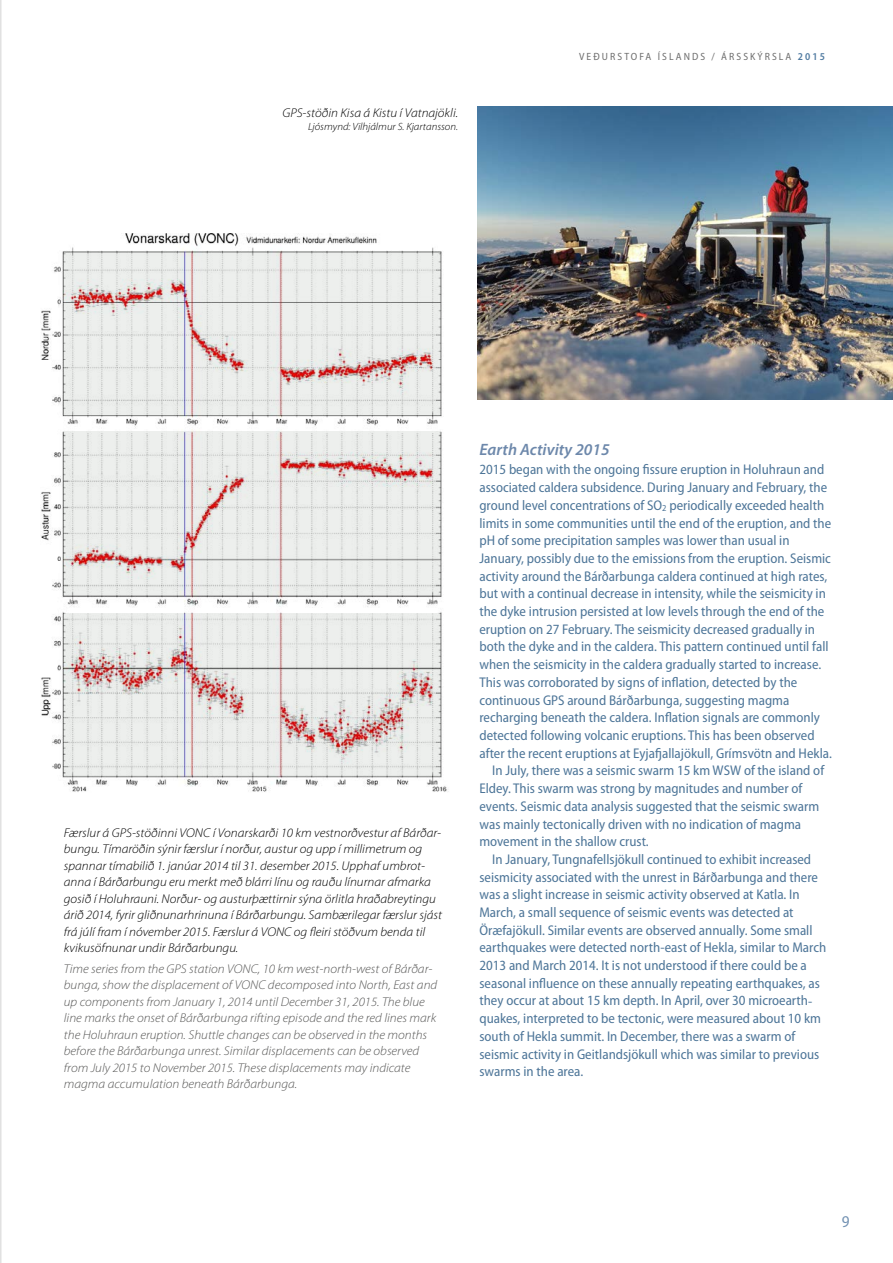
<style>
.page{position:relative;width:893px;height:1263px;background:#fff}
.page>*{position:absolute;margin:0;border:0;box-sizing:border-box;transform-origin:0 0}
.t1{font:italic 600 16.5px "Myriad Pro";color:#6d88ab}
.t2{font:semi-condensed 16.5px "Myriad Pro";color:#7392b3}
.t3{font:semi-condensed 14.1px "Myriad Pro";color:#4d7598}
.t4{font:italic 300 12.75px/16.5px "Myriad Pro";color:#000;scale:1.05 1}
.t5{font:italic 300 12.75px/16.5px "Myriad Pro";color:#575756;scale:1.05 1}
.t6{font:italic 300 10.5px "Myriad Pro";color:#000;scale:1.05 1}
.t7{font:semi-condensed 10.5px "Myriad Pro";letter-spacing:.2em;color:#6f6f6f}
.s1{font-weight:600;color:#517ba1}
</style>
<div class="page">
<img style="left:40px;top:233px;width:409px;height:559px">
<img style="left:477px;top:106px;width:416px;height:294px">
<hr style="left:0;top:0;width:2px;height:1263px;background:#e1e1e1">
<p class="t4" style="left:282px;top:105px;width:169px">GPS-stöðin Kisa á Kistu í Vatnajökli.</p>
<p class="t6" style="left:308px;top:121px;width:144px">Ljósmynd: Vilhjálmur S. Kjartansson.</p>
<p class="t7" style="left:579px;top:50px;width:247px">VEÐURSTOFA ÍSLANDS / ÁRSSKÝRSLA <span class="s1">2015</span></p>
<p class="t4" style="left:64px;top:824px;width:362px">Færslur á GPS-stöðinni VONC í Vonarskarði 10 km vestnorðvestur af Bárðar&shy;bungu. Tímaröðin sýnir færslur í norður, austur og upp í millimetrum og spannar tímabilið 1. janúar 2014 til 31. desember 2015. Upphaf umbrot&shy;anna í Bárðarbungu eru merkt með blárri línu og rauðu línurnar afmarka gosið í Holuhrauni. Norður- og austurþættirnir sýna örlitla hraðabreytingu árið 2014, fyrir gliðnunarhrinuna í Bárðarbungu. Sambærilegar færslur sjást frá júlí fram í nóvember 2015. Færslur á VONC og fleiri stöðvum benda til kvikusöfnunar undir Bárðarbungu.</p>
<p class="t5" style="left:64px;top:961px;width:357px">Time series from the GPS station VONC, 10 km west-north-west of Bárðar&shy;bunga, show the displacement of VONC decomposed into North, East and up components from January 1, 2014 until December 31, 2015. The blue line marks the onset of Bárðarbunga rifting episode and the red lines mark the Holuhraun eruption. Shuttle changes can be observed in the months before the Bárðarbunga unrest. Similar displacements can be observed from July 2015 to November 2015. These displacements may indicate magma accumulation beneath Bárðarbunga.</p>
<p class="t1" style="left:479px;top:441px;width:132px">Earth Activity 2015</p>
<p class="t3" style="left:479px;top:462px;width:346px">2015 began with the ongoing fissure eruption in Holuhraun and</p>
<p class="t3" style="left:479px;top:480px;width:349px">associated caldera subsidence. During January and February, the</p>
<p class="t3" style="left:479px;top:497px;width:346px">ground level concentrations of SO<sub>2</sub> periodically exceeded health</p>
<p class="t3" style="left:479px;top:515px;width:353px">limits in some communities until the end of the eruption, and the</p>
<p class="t3" style="left:479px;top:533px;width:312px">pH of some precipitation samples was lower than usual in</p>
<p class="t3" style="left:479px;top:551px;width:353px">January, possibly due to the emissions from the eruption. Seismic</p>
<p class="t3" style="left:479px;top:568px;width:349px">activity around the Bárðarbunga caldera continued at high rates,</p>
<p class="t3" style="left:479px;top:586px;width:348px">but with a continual decrease in intensity, while the seismicity in</p>
<p class="t3" style="left:479px;top:604px;width:346px">the dyke intrusion persisted at low levels through the end of the</p>
<p class="t3" style="left:479px;top:621px;width:337px">eruption on 27 February. The seismicity decreased gradually in</p>
<p class="t3" style="left:479px;top:639px;width:351px">both the dyke and in the caldera. This pattern continued until fall</p>
<p class="t3" style="left:479px;top:657px;width:343px">when the seismicity in the caldera gradually started to increase.</p>
<p class="t3" style="left:479px;top:674px;width:319px">This was corroborated by signs of inflation, detected by the</p>
<p class="t3" style="left:479px;top:692px;width:311px">continuous GPS around Bárðarbunga, suggesting magma</p>
<p class="t3" style="left:479px;top:710px;width:342px">recharging beneath the caldera. Inflation signals are commonly</p>
<p class="t3" style="left:479px;top:727px;width:337px">detected following volcanic eruptions. This has been observed</p>
<p class="t3" style="left:479px;top:745px;width:354px">after the recent eruptions at Eyjafjallajökull, Grímsvötn and Hekla.</p>
<p class="t3" style="left:492px;top:763px;width:333px">In July, there was a seismic swarm 15 km WSW of the island of</p>
<p class="t3" style="left:479px;top:781px;width:324px">Eldey. This swarm was strong by magnitudes and number of</p>
<p class="t3" style="left:479px;top:798px;width:341px">events. Seismic data analysis suggested that the seismic swarm</p>
<p class="t3" style="left:479px;top:816px;width:323px">was mainly tectonically driven with no indication of magma</p>
<p class="t3" style="left:479px;top:834px;width:171px">movement in the shallow crust.</p>
<p class="t3" style="left:492px;top:851px;width:320px">In January, Tungnafellsjökull continued to exhibit increased</p>
<p class="t3" style="left:479px;top:869px;width:340px">seismicity associated with the unrest in Bárðarbunga and there</p>
<p class="t3" style="left:479px;top:887px;width:322px">was a slight increase in seismic activity observed at Katla. In</p>
<p class="t3" style="left:479px;top:905px;width:316px">March, a small sequence of seismic events was detected at</p>
<p class="t3" style="left:479px;top:922px;width:335px">Öræfajökull. Similar events are observed annually. Some small</p>
<p class="t3" style="left:479px;top:940px;width:348px">earthquakes were detected north-east of Hekla, similar to March</p>
<p class="t3" style="left:479px;top:958px;width:329px">2013 and March 2014. It is not understood if there could be a</p>
<p class="t3" style="left:479px;top:975px;width:342px">seasonal influence on these annually repeating earthquakes, as</p>
<p class="t3" style="left:479px;top:993px;width:334px">they occur at about 15 km depth. In April, over 30 microearth-</p>
<p class="t3" style="left:479px;top:1011px;width:343px">quakes, interpreted to be tectonic, were measured about 10 km</p>
<p class="t3" style="left:479px;top:1028px;width:317px">south of Hekla summit. In December, there was a swarm of</p>
<p class="t3" style="left:479px;top:1046px;width:341px">seismic activity in Geitlandsjökull which was similar to previous</p>
<p class="t3" style="left:479px;top:1064px;width:105px">swarms in the area.</p>
<p class="t2" style="left:842px;top:1213px;width:9px">9</p>
</div>
